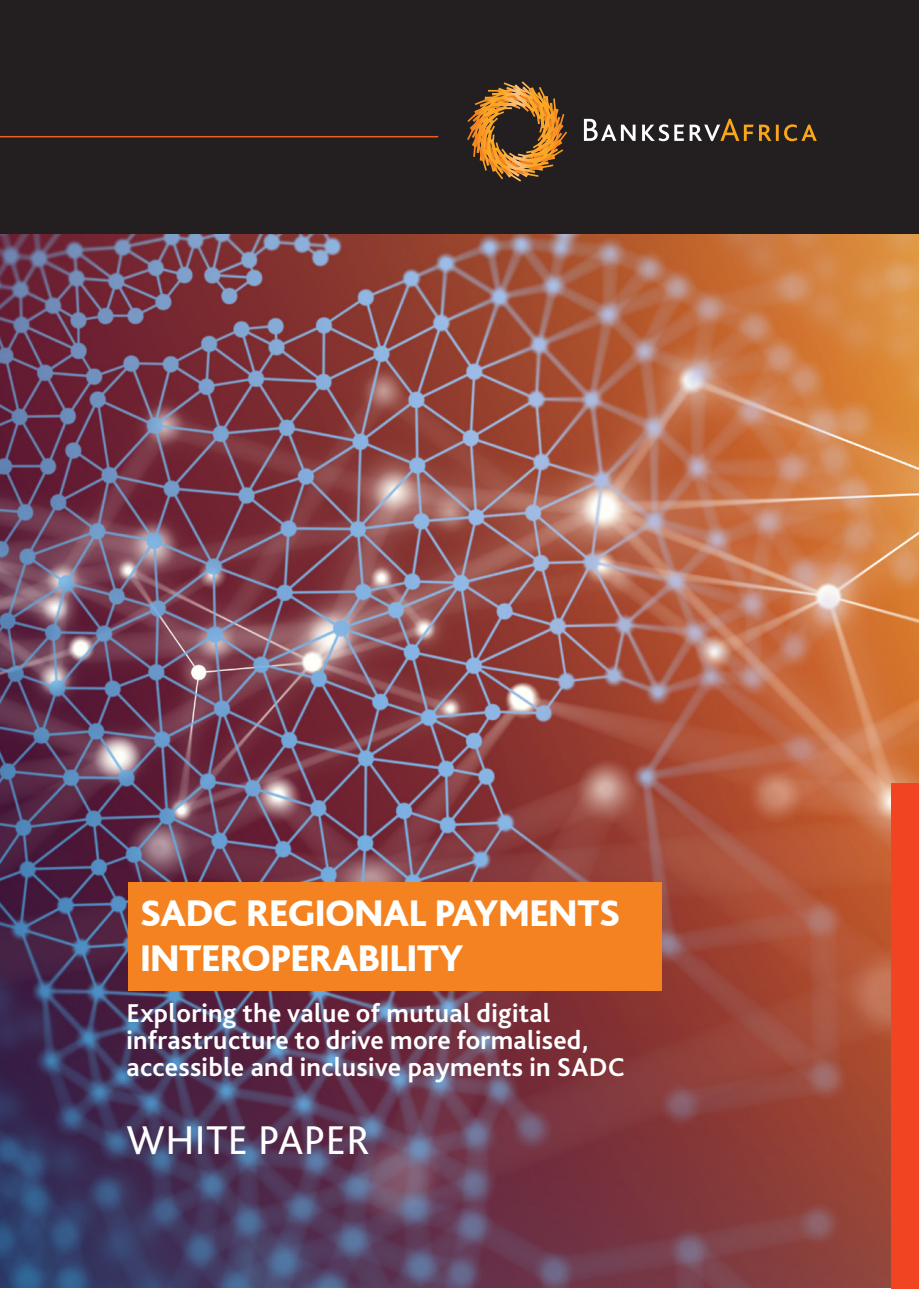
<style>
.page{position:relative;width:919px;height:1289px;background:#fff}
.page>*{position:absolute;margin:0;border:0;box-sizing:border-box;transform-origin:0 0}
.Body_Text_White{font:42px "Bliss Pro";letter-spacing:.01em;color:#fff}
.Body_Text_White-2{font:800 39px/45px "Bliss";color:#fff}
.Body_Text_White-3{font:700 27px/27px "Bliss Pro";letter-spacing:.01em;color:#fff}
</style>
<div class="page">
<div style="left:0;top:0;width:918px;height:245px;background:#231f20"></div>
<img style="left:0;top:234px;width:918px;height:1053px">
<div style="left:891px;top:783px;width:27px;height:505px;background:#f14422"></div>
<div style="left:128px;top:882px;width:533px;height:108px;background:#f58220"></div>
<hr style="left:0;top:136px;width:438px;height:1px;background:#e86124">
<svg style="left:467px;top:81px;width:100px;height:100px"></svg>
<svg style="left:584px;top:119px;width:232px;height:22px"></svg>
<p class="Body_Text_White-2" style="left:140px;top:891px;width:480px">SADC REGIONAL PAYMENTS<br>INTEROPERABILITY</p>
<p class="Body_Text_White-3" style="left:126px;top:999px;width:499px">Exploring the value of mutual digital infrastructure to drive more formalised, accessible and inclusive payments in SADC</p>
<p class="Body_Text_White" style="left:126px;top:1113px;width:245px">WHITE PAPER</p>
</div>
